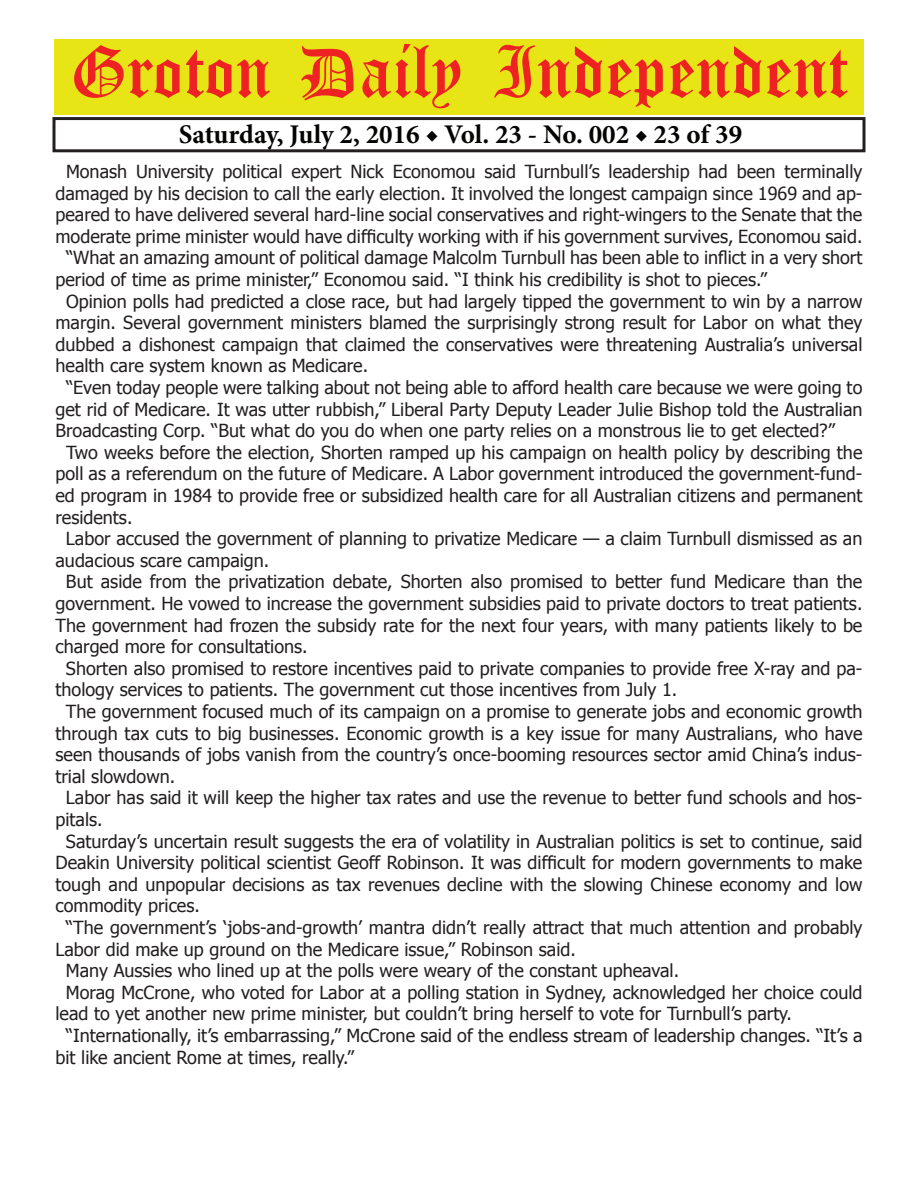
<style>
.page{position:relative;width:918px;height:1188px;background:#fff}
.page>*{position:absolute;margin:0;border:0;box-sizing:border-box;transform-origin:0 0}
.t1{font:54px "Old English Five";color:#ee2123}
.t2{font:700 27px "Minion Pro";color:#040503}
.t3{font:18px "Tahoma";color:#231f20}
</style>
<div class="page">
<div style="left:52px;top:117px;width:814px;height:35px;border:3px solid #231f20"></div>
<div style="left:54px;top:40px;width:810px;height:75px;background:#e7e515"></div>
<h1 class="t1" style="left:70px;top:47px;width:779px">Groton Daily Independent</h1>
<h2 class="t2" style="left:179px;top:116px;width:565px">Saturday, July 2, 2016 ◆ Vol. 23 - No. 002 ◆ 23 of 39</h2>
<p class="t3" style="left:66px;top:159px;width:798px">Monash University political expert Nick Economou said Turnbull’s leadership had been terminally</p>
<p class="t3" style="left:56px;top:181px;width:808px">damaged by his decision to call the early election. It involved the longest campaign since 1969 and ap-</p>
<p class="t3" style="left:56px;top:203px;width:808px">peared to have delivered several hard-line social conservatives and right-wingers to the Senate that the</p>
<p class="t3" style="left:56px;top:224px;width:808px">moderate prime minister would have difficulty working with if his government survives, Economou said.</p>
<p class="t3" style="left:66px;top:246px;width:798px">“What an amazing amount of political damage Malcolm Turnbull has been able to inflict in a very short</p>
<p class="t3" style="left:56px;top:267px;width:713px">period of time as prime minister,” Economou said. “I think his credibility is shot to pieces.”</p>
<p class="t3" style="left:66px;top:289px;width:798px">Opinion polls had predicted a close race, but had largely tipped the government to win by a narrow</p>
<p class="t3" style="left:56px;top:311px;width:808px">margin. Several government ministers blamed the surprisingly strong result for Labor on what they</p>
<p class="t3" style="left:56px;top:332px;width:808px">dubbed a dishonest campaign that claimed the conservatives were threatening Australia’s universal</p>
<p class="t3" style="left:56px;top:354px;width:314px">health care system known as Medicare.</p>
<p class="t3" style="left:66px;top:375px;width:798px">“Even today people were talking about not being able to afford health care because we were going to</p>
<p class="t3" style="left:56px;top:397px;width:809px">get rid of Medicare. It was utter rubbish,” Liberal Party Deputy Leader Julie Bishop told the Australian</p>
<p class="t3" style="left:56px;top:419px;width:781px">Broadcasting Corp. “But what do you do when one party relies on a monstrous lie to get elected?”</p>
<p class="t3" style="left:66px;top:440px;width:798px">Two weeks before the election, Shorten ramped up his campaign on health policy by describing the</p>
<p class="t3" style="left:56px;top:462px;width:808px">poll as a referendum on the future of Medicare. A Labor government introduced the government-fund-</p>
<p class="t3" style="left:56px;top:483px;width:808px">ed program in 1984 to provide free or subsidized health care for all Australian citizens and permanent</p>
<p class="t3" style="left:56px;top:505px;width:78px">residents.</p>
<p class="t3" style="left:66px;top:527px;width:798px">Labor accused the government of planning to privatize Medicare — a claim Turnbull dismissed as an</p>
<p class="t3" style="left:56px;top:548px;width:215px">audacious scare campaign.</p>
<p class="t3" style="left:66px;top:570px;width:798px">But aside from the privatization debate, Shorten also promised to better fund Medicare than the</p>
<p class="t3" style="left:56px;top:591px;width:808px">government. He vowed to increase the government subsidies paid to private doctors to treat patients.</p>
<p class="t3" style="left:56px;top:613px;width:808px">The government had frozen the subsidy rate for the next four years, with many patients likely to be</p>
<p class="t3" style="left:56px;top:635px;width:254px">charged more for consultations.</p>
<p class="t3" style="left:66px;top:656px;width:798px">Shorten also promised to restore incentives paid to private companies to provide free X-ray and pa-</p>
<p class="t3" style="left:56px;top:678px;width:623px">thology services to patients. The government cut those incentives from July 1.</p>
<p class="t3" style="left:66px;top:699px;width:798px">The government focused much of its campaign on a promise to generate jobs and economic growth</p>
<p class="t3" style="left:56px;top:721px;width:809px">through tax cuts to big businesses. Economic growth is a key issue for many Australians, who have</p>
<p class="t3" style="left:56px;top:743px;width:808px">seen thousands of jobs vanish from the country’s once-booming resources sector amid China’s indus-</p>
<p class="t3" style="left:56px;top:764px;width:121px">trial slowdown.</p>
<p class="t3" style="left:66px;top:786px;width:798px">Labor has said it will keep the higher tax rates and use the revenue to better fund schools and hos-</p>
<p class="t3" style="left:56px;top:807px;width:49px">pitals.</p>
<p class="t3" style="left:66px;top:829px;width:798px">Saturday’s uncertain result suggests the era of volatility in Australian politics is set to continue, said</p>
<p class="t3" style="left:56px;top:851px;width:808px">Deakin University political scientist Geoff Robinson. It was difficult for modern governments to make</p>
<p class="t3" style="left:56px;top:872px;width:808px">tough and unpopular decisions as tax revenues decline with the slowing Chinese economy and low</p>
<p class="t3" style="left:56px;top:894px;width:146px">commodity prices.</p>
<p class="t3" style="left:66px;top:915px;width:798px">“The government’s ‘jobs-and-growth’ mantra didn’t really attract that much attention and probably</p>
<p class="t3" style="left:56px;top:937px;width:522px">Labor did make up ground on the Medicare issue,” Robinson said.</p>
<p class="t3" style="left:66px;top:959px;width:615px">Many Aussies who lined up at the polls were weary of the constant upheaval.</p>
<p class="t3" style="left:66px;top:980px;width:798px">Morag McCrone, who voted for Labor at a polling station in Sydney, acknowledged her choice could</p>
<p class="t3" style="left:56px;top:1002px;width:738px">lead to yet another new prime minister, but couldn’t bring herself to vote for Turnbull’s party.</p>
<p class="t3" style="left:66px;top:1023px;width:798px">“Internationally, it’s embarrassing,” McCrone said of the endless stream of leadership changes. “It’s a</p>
<p class="t3" style="left:56px;top:1045px;width:300px">bit like ancient Rome at times, really.”</p>
</div>
